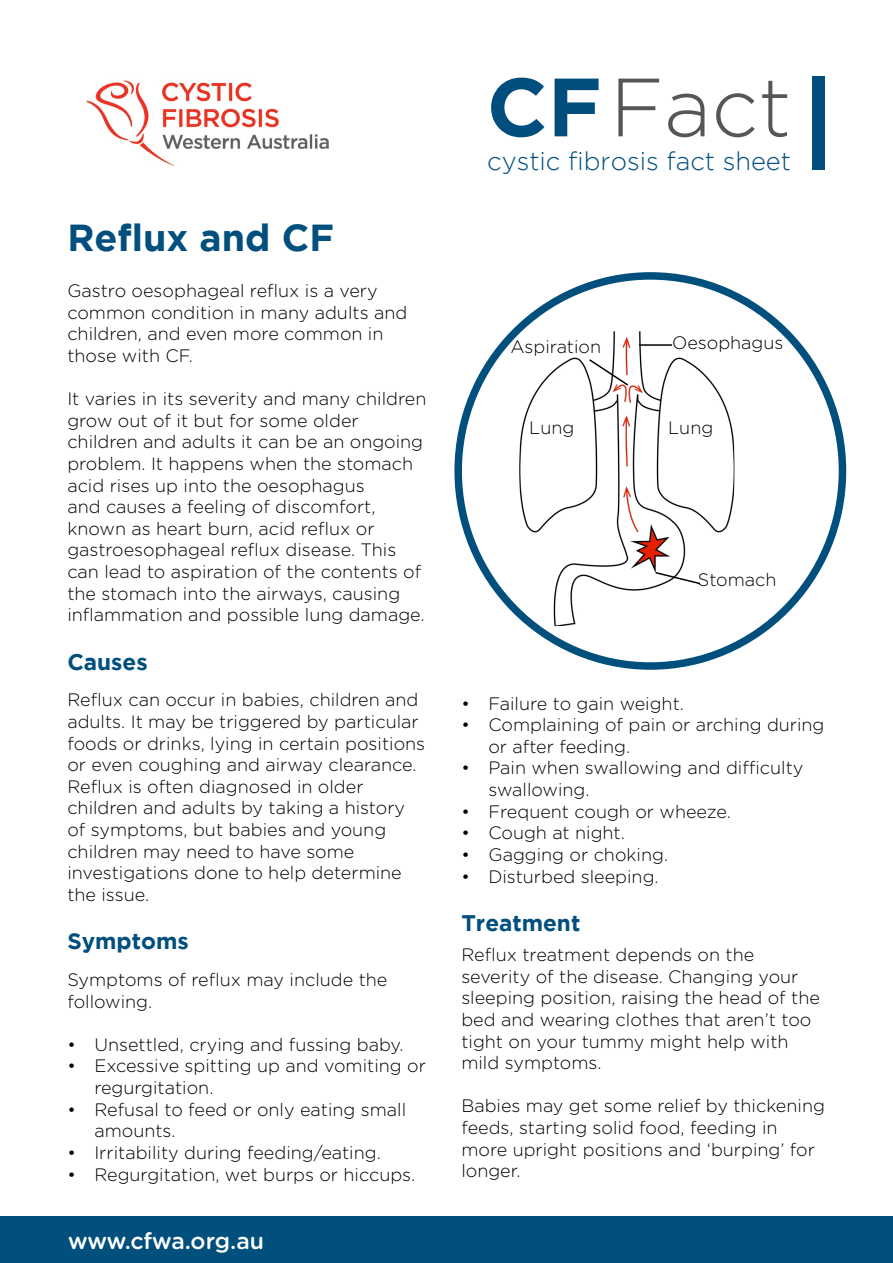
<style>
.page{position:relative;width:893px;height:1263px;background:#fff}
.page>*{position:absolute;margin:0;border:0;box-sizing:border-box;transform-origin:0 0}
.t1{font:300 82.5px "Gotham";color:#55565a}
.t2{font:700 37.5px "Gotham";color:#004f7d}
.t3{font:300 25.5px "Gotham";color:#004e7d}
.t4{font:500 22.95px "Gotham Rounded";letter-spacing:-.005em;color:#fff}
.t5{font:700 22.5px "Gotham";color:#004f7d}
.t6{font:300 18px/21.6px "Gotham Rounded";color:#000}
.s1{font-weight:700;color:#004e7d}
</style>
<div class="page">
<div style="left:0;top:1216px;width:893px;height:47px;background:#004f7d"></div>
<div style="left:812px;top:76px;width:13px;height:94px;background:#004f7d"></div>
<img style="left:86px;top:80px;width:243px;height:86px">
<img style="left:519px;top:331px;width:215px;height:295px">
<hr style="left:639px;top:344px;width:33px;height:2px;background:#000">
<svg style="left:587px;top:358px;width:43px;height:29px"></svg>
<svg style="left:654px;top:571px;width:48px;height:14px"></svg>
<h2 class="t2" style="left:67px;top:216px;width:268px">Reflux and CF</h2>
<p class="t6" style="left:67px;top:279px;width:341px">Gastro oesophageal reflux is a very common condition in many adults and children, and even more common in those with CF.</p>
<p class="t6" style="left:67px;top:387px;width:360px">It varies in its severity and many children grow out of it but for some older children and adults it can be an ongoing problem. It happens when the stomach acid rises up into the oesophagus<br>and causes a feeling of discomfort, known as heart burn, acid reflux or gastroesophageal reflux disease. This can lead to aspiration of the contents of the stomach into the airways, causing inflammation and possible lung damage.</p>
<p class="t5" style="left:67px;top:649px;width:82px">Causes</p>
<p class="t6" style="left:67px;top:688px;width:359px">Reflux can occur in babies, children and adults. It may be triggered by particular foods or drinks, lying in certain positions or even coughing and airway clearance.<br>Reflux is often diagnosed in older children and adults by taking a history of symptoms, but babies and young children may need to have some investigations done to help determine the issue.</p>
<p class="t5" style="left:67px;top:928px;width:123px">Symptoms</p>
<p class="t6" style="left:67px;top:968px;width:322px">Symptoms of reflux may include the following.</p>
<p class="t6" style="left:67px;top:1033px;width:338px">• Unsettled, crying and fussing baby.</p>
<p class="t6" style="left:94px;top:1054px;width:333px;text-indent:-27px">• Excessive spitting up and vomiting or regurgitation.</p>
<p class="t6" style="left:94px;top:1098px;width:313px;text-indent:-27px">• Refusal to feed or only eating small amounts.</p>
<p class="t6" style="left:67px;top:1141px;width:315px">• Irritability during feeding/eating.</p>
<p class="t6" style="left:67px;top:1162px;width:350px">• Regurgitation, wet burps or hiccups.</p>
<p class="t4" style="left:68px;top:1224px;width:198px">www.cfwa.org.au</p>
<h1 class="t1" style="left:487px;top:62px;width:306px"><span class="s1">CF</span> Fact</h1>
<h3 class="t3" style="left:487px;top:147px;width:305px">cystic fibrosis fact sheet</h3>
<p class="t6" style="left:510px;top:335px;width:92px">Aspiration</p>
<p class="t6" style="left:672px;top:331px;width:113px">Oesophagus</p>
<p class="t6" style="left:529px;top:416px;width:47px">Lung</p>
<p class="t6" style="left:668px;top:416px;width:47px">Lung</p>
<p class="t6" style="left:698px;top:568px;width:80px">Stomach</p>
<p class="t6" style="left:461px;top:692px;width:224px">• Failure to gain weight.</p>
<p class="t6" style="left:488px;top:713px;width:338px;text-indent:-27px">• Complaining of pain or arching during or after feeding.</p>
<p class="t6" style="left:488px;top:756px;width:317px;text-indent:-27px">• Pain when swallowing and difficulty swallowing.</p>
<p class="t6" style="left:461px;top:800px;width:271px">• Frequent cough or wheeze.</p>
<p class="t6" style="left:461px;top:821px;width:165px">• Cough at night.</p>
<p class="t6" style="left:461px;top:843px;width:208px">• Gagging or choking.</p>
<p class="t6" style="left:461px;top:864px;width:199px">• Disturbed sleeping.</p>
<p class="t5" style="left:461px;top:910px;width:120px">Treatment</p>
<p class="t6" style="left:461px;top:943px;width:360px">Reflux treatment depends on the severity of the disease. Changing your sleeping position, raising the head of the bed and wearing clothes that aren’t too tight on your tummy might help with mild symptoms.</p>
<p class="t6" style="left:461px;top:1094px;width:365px">Babies may get some relief by thickening feeds, starting solid food, feeding in more upright positions and ‘burping’ for longer.</p>
</div>
